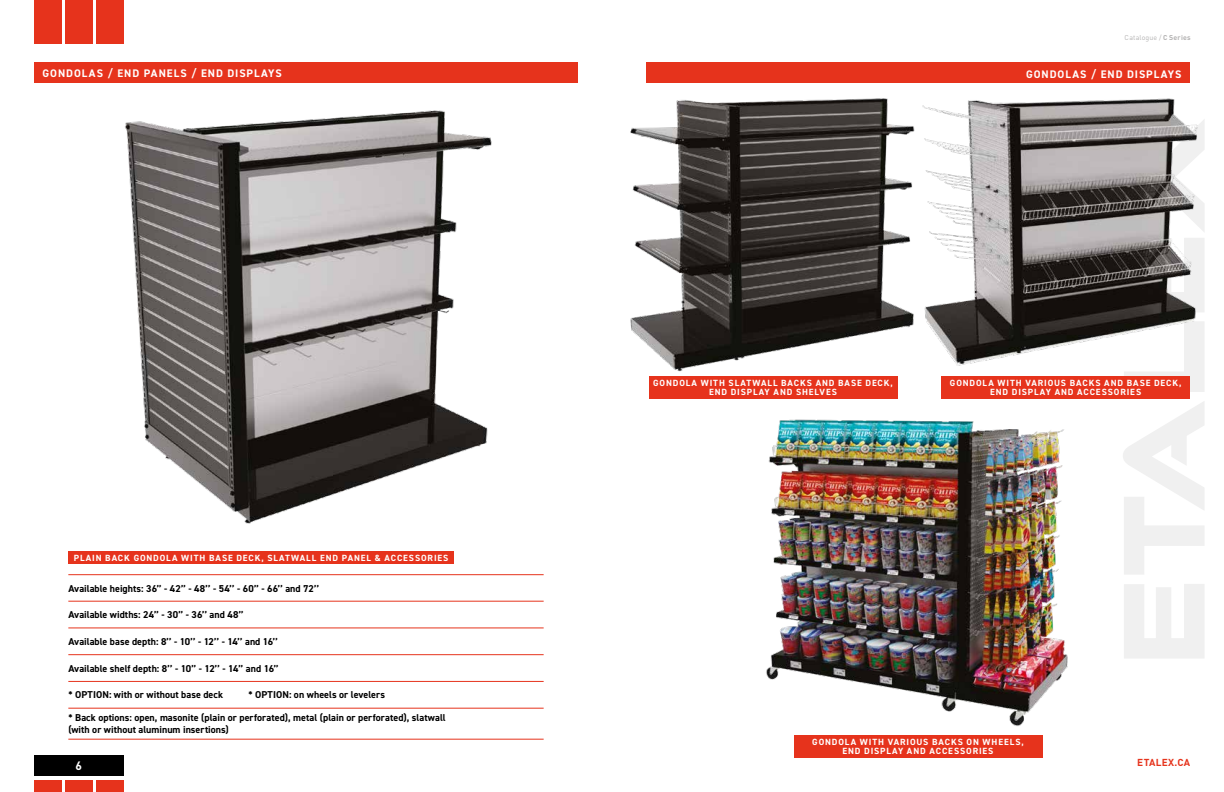
<style>
.page{position:relative;width:1224px;height:792px;background:#fff}
.page>*{position:absolute;margin:0;border:0;box-sizing:border-box;transform-origin:0 0}
.t1{font:700 12px "DIN Pro";color:#fff}
.t2{font:700 11px "DIN2014";letter-spacing:.085em;color:#fff}
.t3{font:700 10px/12px "DIN2014";letter-spacing:.005em;color:#000}
.t4{font:700 10px "DIN Pro";letter-spacing:.03em;color:#e6331c}
.t5{font:700 9px/9.6px "DIN2014";letter-spacing:.095em;color:#fff;text-align:center}
.t6{font:7px "DIN Pro";letter-spacing:.025em;color:#b3b2b2}
.s1{font-weight:700}
</style>
<div class="page">
<div style="left:34px;top:0;width:27px;height:43px;background:#e6331c"></div>
<div style="left:65px;top:0;width:27px;height:43px;background:#e6331c"></div>
<div style="left:96px;top:0;width:27px;height:43px;background:#e6331c"></div>
<div style="left:34px;top:756px;width:89px;height:20px;background:#000"></div>
<div style="left:34px;top:780px;width:27px;height:12px;background:#e6331c"></div>
<div style="left:65px;top:780px;width:27px;height:12px;background:#e6331c"></div>
<div style="left:96px;top:780px;width:27px;height:12px;background:#e6331c"></div>
<svg style="left:1124px;top:584px;width:80px;height:74px"></svg>
<svg style="left:1123px;top:402px;width:81px;height:172px"></svg>
<svg style="left:1124px;top:321px;width:80px;height:71px"></svg>
<svg style="left:1200px;top:120px;width:4px;height:192px"></svg>
<img style="left:630px;top:98px;width:285px;height:274px">
<img style="left:922px;top:98px;width:278px;height:269px">
<img style="left:766px;top:419px;width:302px;height:307px">
<div style="left:34px;top:63px;width:544px;height:20px;background:#e6331c"></div>
<div style="left:646px;top:63px;width:544px;height:20px;background:#e6331c"></div>
<img style="left:125px;top:110px;width:367px;height:414px">
<hr style="left:68px;top:574px;width:476px;height:1px;background:#e6331c">
<hr style="left:68px;top:601px;width:476px;height:1px;background:#e6331c">
<hr style="left:68px;top:628px;width:476px;height:1px;background:#e6331c">
<hr style="left:68px;top:654px;width:476px;height:1px;background:#e6331c">
<hr style="left:68px;top:681px;width:476px;height:1px;background:#e6331c">
<hr style="left:68px;top:708px;width:476px;height:1px;background:#e6331c">
<hr style="left:68px;top:739px;width:476px;height:1px;background:#e6331c">
<div style="left:68px;top:551px;width:386px;height:13px;background:#e6331c"></div>
<div style="left:649px;top:376px;width:248px;height:23px;background:#e6331c"></div>
<div style="left:794px;top:735px;width:248px;height:23px;background:#e6331c"></div>
<div style="left:941px;top:376px;width:249px;height:23px;background:#e6331c"></div>
<p class="t6" style="left:1125px;top:32px;width:68px">Catalogue / <span class="s1">C Series</span></p>
<p class="t2" style="left:43px;top:66px;width:241px">GONDOLAS / END PANELS / END DISPLAYS</p>
<p class="t2" style="left:1026px;top:67px;width:157px">GONDOLAS / END DISPLAYS</p>
<p class="t5" style="left:74px;top:553px;width:376px">PLAIN BACK GONDOLA WITH BASE DECK, SLATWALL END PANEL &amp; ACCESSORIES</p>
<p class="t3" style="left:68px;top:582px;width:252px">Available heights: 36’’ - 42’’ - 48’’ - 54’’ - 60’’ - 66’’ and 72’’</p>
<p class="t3" style="left:68px;top:609px;width:177px">Available widths: 24’’ - 30’’ - 36’’ and 48’’</p>
<p class="t3" style="left:68px;top:635px;width:211px">Available base depth: 8’’ - 10’’ - 12’’ - 14’’ and 16’’</p>
<p class="t3" style="left:68px;top:662px;width:212px">Available shelf depth: 8’’ - 10’’ - 12’’ - 14’’ and 16’’</p>
<p class="t3" style="left:68px;top:689px;width:156px">* OPTION: with or without base deck</p>
<p class="t3" style="left:248px;top:689px;width:138px">* OPTION: on wheels or levelers</p>
<p class="t3" style="left:68px;top:712px;width:379px">* Back options: open, masonite (plain or perforated), metal (plain or perforated), slatwall (with or without aluminum insertions)</p>
<p class="t5" style="left:653px;top:378px;width:241px">GONDOLA WITH SLATWALL BACKS AND BASE DECK,<br>END DISPLAY AND SHELVES</p>
<p class="t5" style="left:950px;top:378px;width:233px">GONDOLA WITH VARIOUS BACKS AND BASE DECK,<br>END DISPLAY AND ACCESSORIES</p>
<p class="t5" style="left:812px;top:737px;width:213px">GONDOLA WITH VARIOUS BACKS ON WHEELS,<br>END DISPLAY AND ACCESSORIES</p>
<p class="t1" style="left:75px;top:758px;width:8px">6</p>
<p class="t4" style="left:1137px;top:756px;width:54px">ETALEX.CA</p>
</div>
